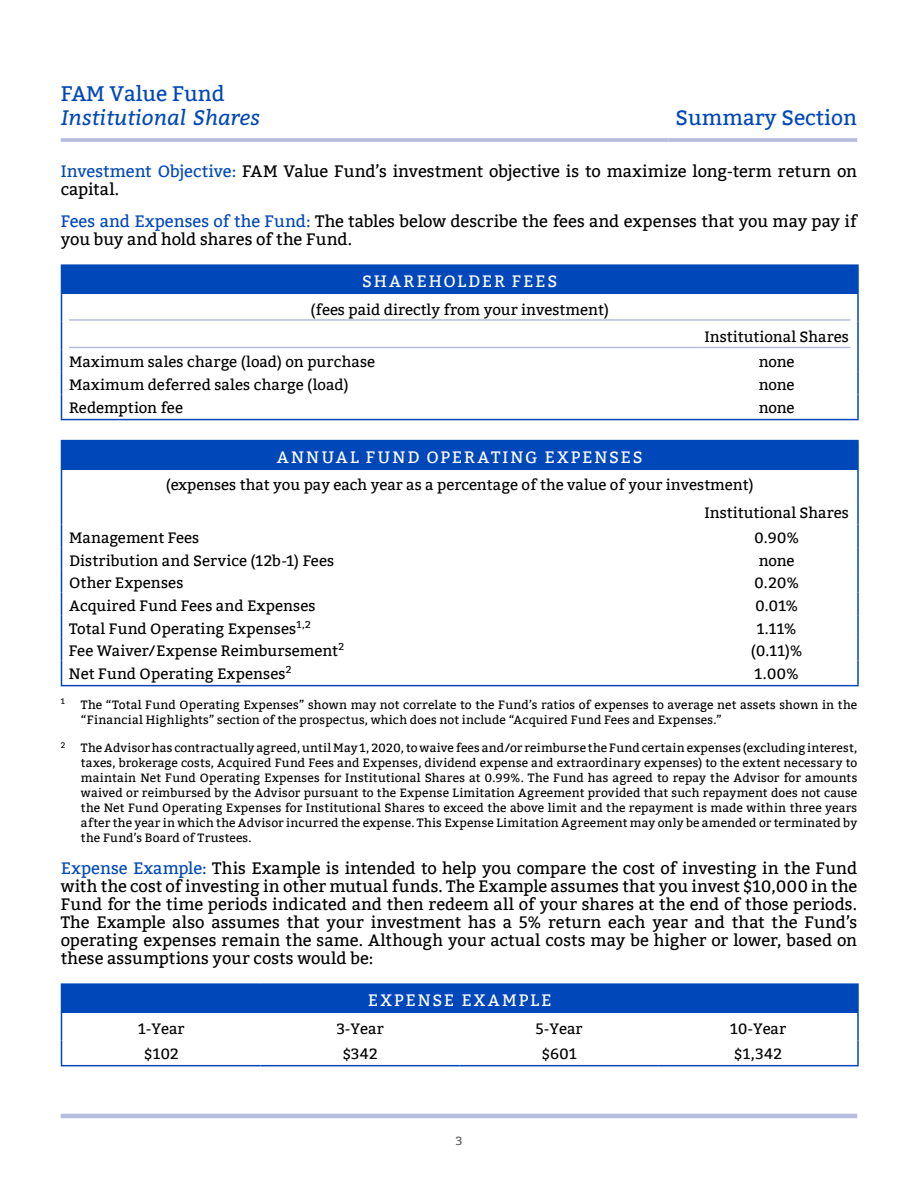
<style>
.page{position:relative;width:918px;height:1188px;background:#fff}
.page>*{position:absolute;margin:0;border:0;box-sizing:border-box;transform-origin:0 0}
.t1{font:21px "Bitter";color:#0047ba}
.t2{font:italic 21px "Bitter";color:#0047ba}
.t3{font:16.5px/18px "Bitter";color:#000}
.t4{font:16.5px "Bitter";letter-spacing:.115em;color:#fff}
.t5{font:15px/27.6px "Bitter";color:#000}
.t6{font:12px/15px "Bitter";letter-spacing:.015em;color:#000}
.t7{font:12px "Bitter";color:#58595b}
.t8{font:8.1px "Bitter";color:#000}
.s1{color:#0047ba}
</style>
<div class="page">
<hr style="left:61px;top:1114px;width:796px;height:4px;background:#b6bdde">
<div style="left:62px;top:265px;width:796px;height:29px;background:#0047ba"></div>
<hr style="left:857px;top:294px;width:2px;height:28px;background:#0047ba">
<hr style="left:857px;top:322px;width:2px;height:27px;background:#0047ba">
<hr style="left:857px;top:349px;width:2px;height:23px;background:#0047ba">
<hr style="left:857px;top:372px;width:2px;height:22px;background:#0047ba">
<hr style="left:857px;top:394px;width:2px;height:25px;background:#0047ba">
<hr style="left:61px;top:419px;width:635px;height:1px;background:#0047ba">
<hr style="left:696px;top:419px;width:163px;height:1px;background:#0047ba">
<svg style="left:61px;top:266px;width:1px;height:153px"></svg>
<hr style="left:61px;top:264px;width:635px;height:2px;background:#0047ba">
<hr style="left:696px;top:264px;width:163px;height:2px;background:#0047ba">
<hr style="left:857px;top:266px;width:2px;height:28px;background:#0047ba">
<hr style="left:69px;top:319px;width:781px;height:2px;background:#b6bdde">
<hr style="left:69px;top:347px;width:634px;height:1px;background:#b6bdde">
<hr style="left:703px;top:347px;width:147px;height:1px;background:#b6bdde">
<div style="left:62px;top:441px;width:796px;height:29px;background:#0047ba"></div>
<hr style="left:857px;top:470px;width:2px;height:27px;background:#0047ba">
<hr style="left:857px;top:497px;width:2px;height:28px;background:#0047ba">
<hr style="left:857px;top:525px;width:2px;height:22px;background:#0047ba">
<hr style="left:857px;top:547px;width:2px;height:23px;background:#0047ba">
<hr style="left:857px;top:593px;width:2px;height:22px;background:#0047ba">
<hr style="left:857px;top:615px;width:2px;height:23px;background:#0047ba">
<hr style="left:857px;top:638px;width:2px;height:23px;background:#0047ba">
<hr style="left:857px;top:661px;width:2px;height:24px;background:#0047ba">
<hr style="left:61px;top:685px;width:635px;height:1px;background:#0047ba">
<hr style="left:696px;top:685px;width:163px;height:1px;background:#0047ba">
<hr style="left:857px;top:570px;width:2px;height:23px;background:#0047ba">
<svg style="left:61px;top:441px;width:1px;height:244px"></svg>
<hr style="left:61px;top:440px;width:635px;height:1px;background:#0047ba">
<hr style="left:696px;top:440px;width:163px;height:1px;background:#0047ba">
<hr style="left:857px;top:441px;width:2px;height:29px;background:#0047ba">
<div style="left:62px;top:984px;width:796px;height:29px;background:#0047ba"></div>
<hr style="left:857px;top:1041px;width:2px;height:24px;background:#0047ba">
<hr style="left:61px;top:1065px;width:200px;height:1px;background:#0047ba">
<hr style="left:261px;top:1065px;width:199px;height:1px;background:#0047ba">
<hr style="left:460px;top:1065px;width:199px;height:1px;background:#0047ba">
<hr style="left:659px;top:1065px;width:200px;height:1px;background:#0047ba">
<hr style="left:857px;top:1013px;width:2px;height:28px;background:#0047ba">
<svg style="left:61px;top:985px;width:1px;height:80px"></svg>
<hr style="left:61px;top:983px;width:200px;height:2px;background:#0047ba">
<hr style="left:261px;top:983px;width:199px;height:2px;background:#0047ba">
<hr style="left:460px;top:983px;width:199px;height:2px;background:#0047ba">
<hr style="left:659px;top:983px;width:200px;height:2px;background:#0047ba">
<hr style="left:857px;top:985px;width:2px;height:28px;background:#0047ba">
<hr style="left:61px;top:138px;width:607px;height:4px;background:#b6bdde">
<hr style="left:668px;top:138px;width:189px;height:4px;background:#bec4e1">
<h1 class="t1" style="left:61px;top:81px;width:165px">FAM Value Fund</h1>
<h1 class="t2" style="left:61px;top:102px;width:201px">Institutional Shares</h1>
<h1 class="t1" style="left:676px;top:105px;width:183px">Summary Section</h1>
<h2 class="t3" style="left:61px;top:163px;width:798px"><span class="s1">Investment Objective:</span> FAM Value Fund’s investment objective is to maximize long-term return on capital.</h2>
<h2 class="t3" style="left:61px;top:212px;width:798px"><span class="s1">Fees and Expenses of the Fund:</span> The tables below describe the fees and expenses that you may pay if you buy and hold shares of the Fund.</h2>
<h2 class="t4" style="left:362px;top:272px;width:196px">SHAREHOLDER FEES</h2>
<p class="t5" style="left:311px;top:296px;width:300px">(fees paid directly from your investment)</p>
<p class="t5" style="left:704px;top:324px;width:146px">Institutional Shares</p>
<p class="t5" style="left:69px;top:349px;width:308px">Maximum sales charge (load) on purchase</p>
<p class="t5" style="left:759px;top:349px;width:37px">none</p>
<p class="t5" style="left:69px;top:371px;width:281px">Maximum deferred sales charge (load)</p>
<p class="t5" style="left:759px;top:371px;width:37px">none</p>
<p class="t5" style="left:69px;top:394px;width:115px">Redemption fee</p>
<p class="t5" style="left:759px;top:394px;width:37px">none</p>
<h2 class="t4" style="left:277px;top:447px;width:367px">ANNUAL FUND OPERATING EXPENSES</h2>
<p class="t5" style="left:704px;top:471px;width:146px;text-indent:-539px">(expenses that you pay each year as a percentage of the value of your investment)<br>Institutional Shares</p>
<p class="t5" style="left:69px;top:524px;width:132px">Management Fees</p>
<p class="t5" style="left:754px;top:524px;width:46px">0.90%</p>
<p class="t5" style="left:69px;top:547px;width:267px">Distribution and Service (12b-1) Fees</p>
<p class="t5" style="left:759px;top:547px;width:37px">none</p>
<p class="t5" style="left:69px;top:569px;width:116px">Other Expenses</p>
<p class="t5" style="left:754px;top:569px;width:46px">0.20%</p>
<p class="t5" style="left:69px;top:592px;width:248px">Acquired Fund Fees and Expenses</p>
<p class="t5" style="left:755px;top:592px;width:45px">0.01%</p>
<p class="t5" style="left:69px;top:615px;width:244px">Total Fund Operating Expenses<sup>1,2</sup></p>
<p class="t5" style="left:757px;top:615px;width:41px">1.11%</p>
<p class="t5" style="left:69px;top:637px;width:277px">Fee Waiver/Expense Reimbursement<sup>2</sup></p>
<p class="t5" style="left:751px;top:637px;width:53px">(0.11)%</p>
<p class="t5" style="left:69px;top:660px;width:224px">Net Fund Operating Expenses<sup>2</sup></p>
<p class="t5" style="left:755px;top:660px;width:46px">1.00%</p>
<p class="t8" style="left:61px;top:697px;width:6px">1</p>
<p class="t6" style="left:81px;top:697px;width:778px">The “Total Fund Operating Expenses” shown may not correlate to the Fund’s ratios of expenses to average net assets shown in the “Financial Highlights” section of the prospectus, which does not include “Acquired Fund Fees and Expenses.”</p>
<p class="t8" style="left:61px;top:740px;width:6px">2</p>
<p class="t6" style="left:81px;top:741px;width:778px;text-align:justify">The Advisor has contractually agreed, until May 1, 2020, to waive fees and/or reimburse the Fund certain expenses (excluding interest, taxes, brokerage costs, Acquired Fund Fees and Expenses, dividend expense and extraordinary expenses) to the extent necessary to maintain Net Fund Operating Expenses for Institutional Shares at 0.99%. The Fund has agreed to repay the Advisor for amounts waived or reimbursed by the Advisor pursuant to the Expense Limitation Agreement provided that such repayment does not cause the Net Fund Operating Expenses for Institutional Shares to exceed the above limit and the repayment is made within three years after the year in which the Advisor incurred the expense. This Expense Limitation Agreement may only be amended or terminated by the Fund’s Board of Trustees.</p>
<p class="t3" style="left:61px;top:859px;width:798px;text-align:justify"><span class="s1">Expense Example:</span> This Example is intended to help you compare the cost of investing in the Fund with the cost of investing in other mutual funds. The Example assumes that you invest $10,000 in the Fund for the time periods indicated and then redeem all of your shares at the end of those periods.<br>The Example also assumes that your investment has a 5% return each year and that the Fund’s operating expenses remain the same. Although your actual costs may be higher or lower, based on these assumptions your costs would be:</p>
<h2 class="t4" style="left:368px;top:991px;width:185px">EXPENSE EXAMPLE</h2>
<p class="t5" style="left:138px;top:1015px;width:48px">1-Year</p>
<p class="t5" style="left:337px;top:1015px;width:48px">3-Year</p>
<p class="t5" style="left:536px;top:1015px;width:48px">5-Year</p>
<p class="t5" style="left:730px;top:1015px;width:58px">10-Year</p>
<p class="t5" style="left:144px;top:1040px;width:36px">$102</p>
<p class="t5" style="left:343px;top:1040px;width:36px">$342</p>
<p class="t5" style="left:542px;top:1040px;width:37px">$601</p>
<p class="t5" style="left:734px;top:1040px;width:49px">$1,342</p>
<p class="t7" style="left:456px;top:1134px;width:8px">3</p>
</div>
